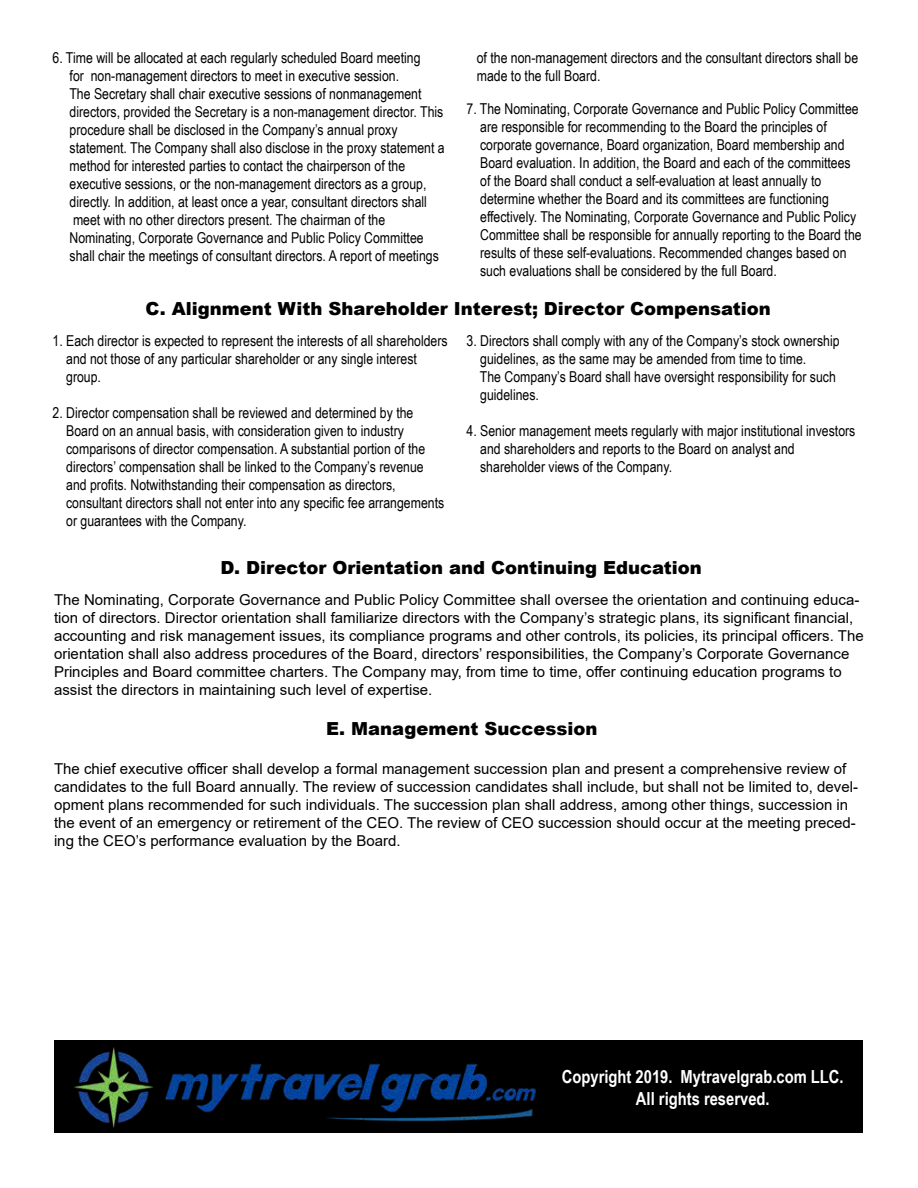
<style>
.page{position:relative;width:918px;height:1188px;background:#fff}
.page>*{position:absolute;margin:0;border:0;box-sizing:border-box;transform-origin:0 0}
.t1{font:900 18px "Arial";color:#000}
.t2{font:700 18px/21.6px "Arial Narrow";color:#fff;text-align:center}
.t3{font:15px/18px "Arial Narrow";color:#000}
.t4{font:15px/18px "Arial";color:#000}
</style>
<div class="page">
<div style="left:54px;top:1040px;width:808px;height:92px;background:#000"></div>
<img style="left:74px;top:1047px;width:462px;height:81px">
<p class="t3" style="left:69px;top:48px;width:377px;text-indent:-17px">6. Time will be allocated at each regularly scheduled Board meeting<br>for non-management directors to meet in executive session.<br>The Secretary shall chair executive sessions of nonmanagement directors, provided the Secretary is a non-management director. This procedure shall be disclosed in the Company’s annual proxy statement. The Company shall also disclose in the proxy statement a method for interested parties to contact the chairperson of the executive sessions, or the non-management directors as a group, directly. In addition, at least once a year, consultant directors shall meet with no other directors present. The chairman of the Nominating, Corporate Governance and Public Policy Committee shall chair the meetings of consultant directors. A report of meetings</p>
<p class="t3" style="left:477px;top:48px;width:383px">of the non-management directors and the consultant directors shall be made to the full Board.</p>
<p class="t3" style="left:480px;top:99px;width:383px;text-indent:-14px">7. The Nominating, Corporate Governance and Public Policy Committee are responsible for recommending to the Board the principles of corporate governance, Board organization, Board membership and Board evaluation. In addition, the Board and each of the committees of the Board shall conduct a self-evaluation at least annually to determine whether the Board and its committees are functioning effectively. The Nominating, Corporate Governance and Public Policy Committee shall be responsible for annually reporting to the Board the results of these self-evaluations. Recommended changes based on such evaluations shall be considered by the full Board.</p>
<p class="t1" style="left:146px;top:295px;width:627px">C. Alignment With Shareholder Interest; Director Compensation</p>
<p class="t3" style="left:66px;top:331px;width:383px;text-indent:-14px">1. Each director is expected to represent the interests of all shareholders and not those of any particular shareholder or any single interest group.</p>
<p class="t3" style="left:66px;top:403px;width:380px;text-indent:-14px">2. Director compensation shall be reviewed and determined by the Board on an annual basis, with consideration given to industry comparisons of director compensation. A substantial portion of the directors’ compensation shall be linked to the Company’s revenue and profits. Notwithstanding their compensation as directors, consultant directors shall not enter into any specific fee arrangements or guarantees with the Company.</p>
<p class="t3" style="left:480px;top:331px;width:361px;text-indent:-13px">3. Directors shall comply with any of the Company’s stock ownership guidelines, as the same may be amended from time to time.<br>The Company’s Board shall have oversight responsibility for such guidelines.</p>
<p class="t3" style="left:480px;top:421px;width:377px;text-indent:-14px">4. Senior management meets regularly with major institutional investors and shareholders and reports to the Board on analyst and shareholder views of the Company.</p>
<p class="t1" style="left:221px;top:555px;width:483px">D. Director Orientation and Continuing Education</p>
<p class="t4" style="left:54px;top:591px;width:811px">The Nominating, Corporate Governance and Public Policy Committee shall oversee the orientation and continuing educa&shy;tion of directors. Director orientation shall familiarize directors with the Company’s strategic plans, its significant financial, accounting and risk management issues, its compliance programs and other controls, its policies, its principal officers. The orientation shall also address procedures of the Board, directors’ responsibilities, the Company’s Corporate Governance Principles and Board committee charters. The Company may, from time to time, offer continuing education programs to assist the directors in maintaining such level of expertise.</p>
<p class="t1" style="left:326px;top:715px;width:273px">E. Management Succession</p>
<p class="t4" style="left:54px;top:760px;width:806px">The chief executive officer shall develop a formal management succession plan and present a comprehensive review of candidates to the full Board annually. The review of succession candidates shall include, but shall not be limited to, devel&shy;opment plans recommended for such individuals. The succession plan shall address, among other things, succession in the event of an emergency or retirement of the CEO. The review of CEO succession should occur at the meeting preced&shy;ing the CEO’s performance evaluation by the Board.</p>
<p class="t2" style="left:562px;top:1065px;width:283px">Copyright 2019. Mytravelgrab.com LLC.<br>All rights reserved.</p>
</div>
